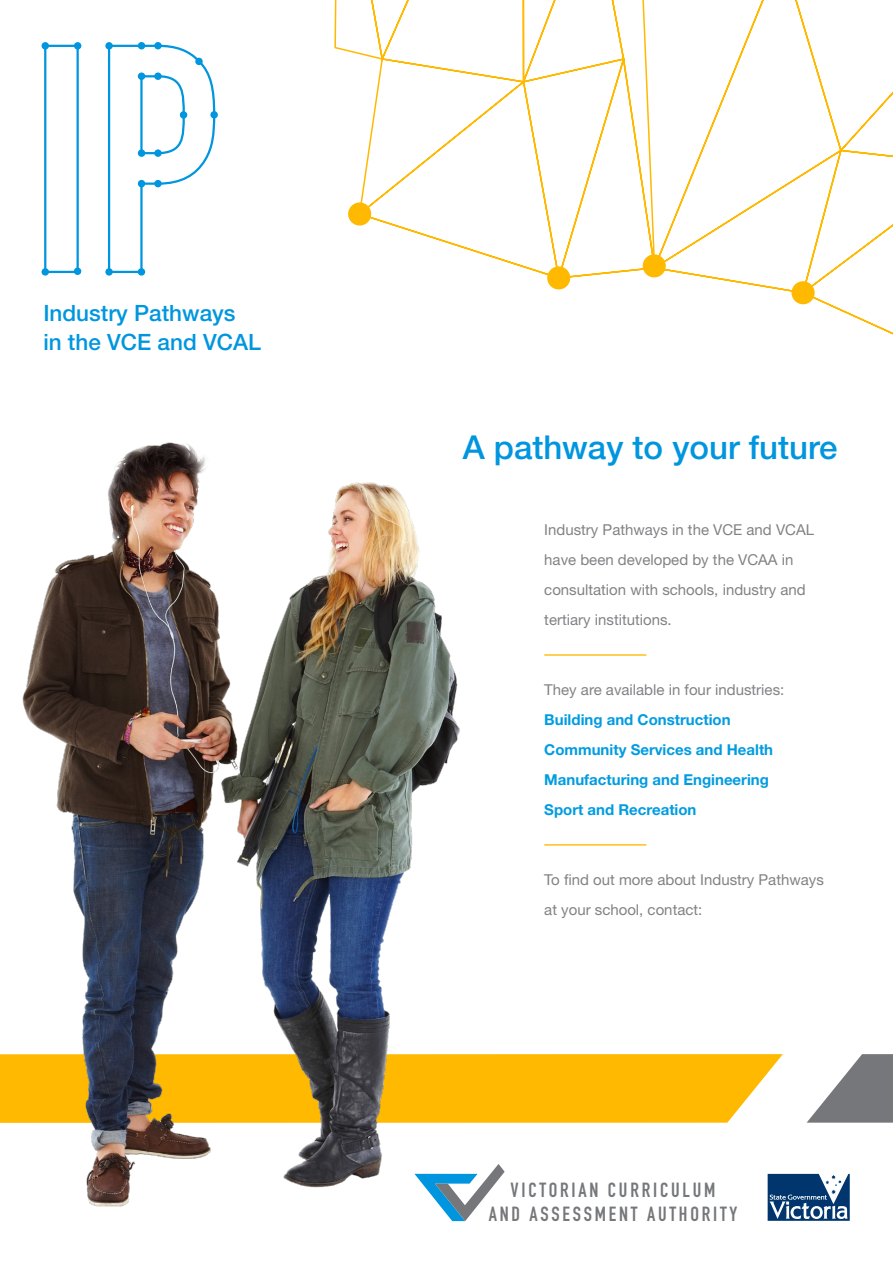
<style>
.page{position:relative;width:893px;height:1263px;background:#fff}
.page>*{position:absolute;margin:0;border:0;box-sizing:border-box;transform-origin:0 0}
.t1{font:500 33px "Helvetica Neue LT";color:#0096df}
.t2{font:500 22.5px/28.5px "Helvetica Neue LT";color:#0096df}
.t3{font:20.25px/24px "DIN Engschrift Alternate";letter-spacing:.14em;color:#75777a;text-align:center}
.t4{font:15px/30px "Helvetica Neue LT";color:#808285}
.t5{font:700 15px/30px "Helvetica Neue LT";color:#009ce1}
.s1{font-weight:400;color:#808285}
</style>
<div class="page">
<hr style="left:544px;top:654px;width:102px;height:2px;background:#ffc01a">
<hr style="left:544px;top:844px;width:102px;height:2px;background:#ffc01a">
<svg style="left:493px;top:1164px;width:12px;height:22px"></svg>
<svg style="left:768px;top:1174px;width:82px;height:47px"></svg>
<div style="left:44px;top:45px;width:35px;height:228px;border:2px solid #0096df"></div>
<div style="left:74px;top:42px;width:7px;height:8px;border:2px solid #0096df;border-radius:50%"></div>
<div style="left:42px;top:42px;width:7px;height:8px;border:2px solid #0096df;border-radius:50%"></div>
<div style="left:74px;top:268px;width:7px;height:7px;border:2px solid #0096df;border-radius:50%"></div>
<div style="left:42px;top:268px;width:7px;height:8px;border:2px solid #0096df;border-radius:50%"></div>
<div style="left:138px;top:268px;width:7px;height:8px;border:2px solid #0096df;border-radius:50%"></div>
<div style="left:105px;top:268px;width:8px;height:8px;border:2px solid #0096df;border-radius:50%"></div>
<div style="left:138px;top:42px;width:7px;height:7px;border:2px solid #0096df;border-radius:50%"></div>
<div style="left:154px;top:42px;width:8px;height:7px;border:2px solid #0096df;border-radius:50%"></div>
<div style="left:210px;top:111px;width:8px;height:8px;border:2px solid #0096df;border-radius:50%"></div>
<svg style="left:106px;top:43px;width:111px;height:232px"></svg>
<div style="left:105px;top:42px;width:8px;height:8px;border:2px solid #0096df;border-radius:50%"></div>
<svg style="left:334px;top:0;width:559px;height:335px"></svg>
<svg style="left:791px;top:280px;width:24px;height:25px"></svg>
<svg style="left:642px;top:254px;width:25px;height:24px"></svg>
<svg style="left:546px;top:266px;width:25px;height:24px"></svg>
<svg style="left:347px;top:202px;width:25px;height:24px"></svg>
<svg style="left:493px;top:1054px;width:290px;height:69px;background:#ffbf18"></svg>
<svg style="left:807px;top:1054px;width:86px;height:69px"></svg>
<img style="left:0;top:442px;width:493px;height:780px">
<p class="t2" style="left:43px;top:299px;width:219px">Industry Pathways<br>in the VCE and VCAL</p>
<p class="t1" style="left:463px;top:428px;width:376px">A pathway to your future</p>
<p class="t4" style="left:544px;top:514px;width:271px">Industry Pathways in the VCE and VCAL have been developed by the VCAA in consultation with schools, industry and tertiary institutions.</p>
<p class="t5" style="left:544px;top:674px;width:242px"><span class="s1">They are available in four industries:<br></span>Building and Construction<br>Community Services and Health<br>Manufacturing and Engineering<br>Sport and Recreation</p>
<p class="t4" style="left:544px;top:864px;width:281px">To find out more about Industry Pathways at your school, contact:</p>
<p class="t3" style="left:489px;top:1177px;width:250px">VICTORIAN CURRICULUM<br>AND ASSESSMENT AUTHORITY</p>
</div>
